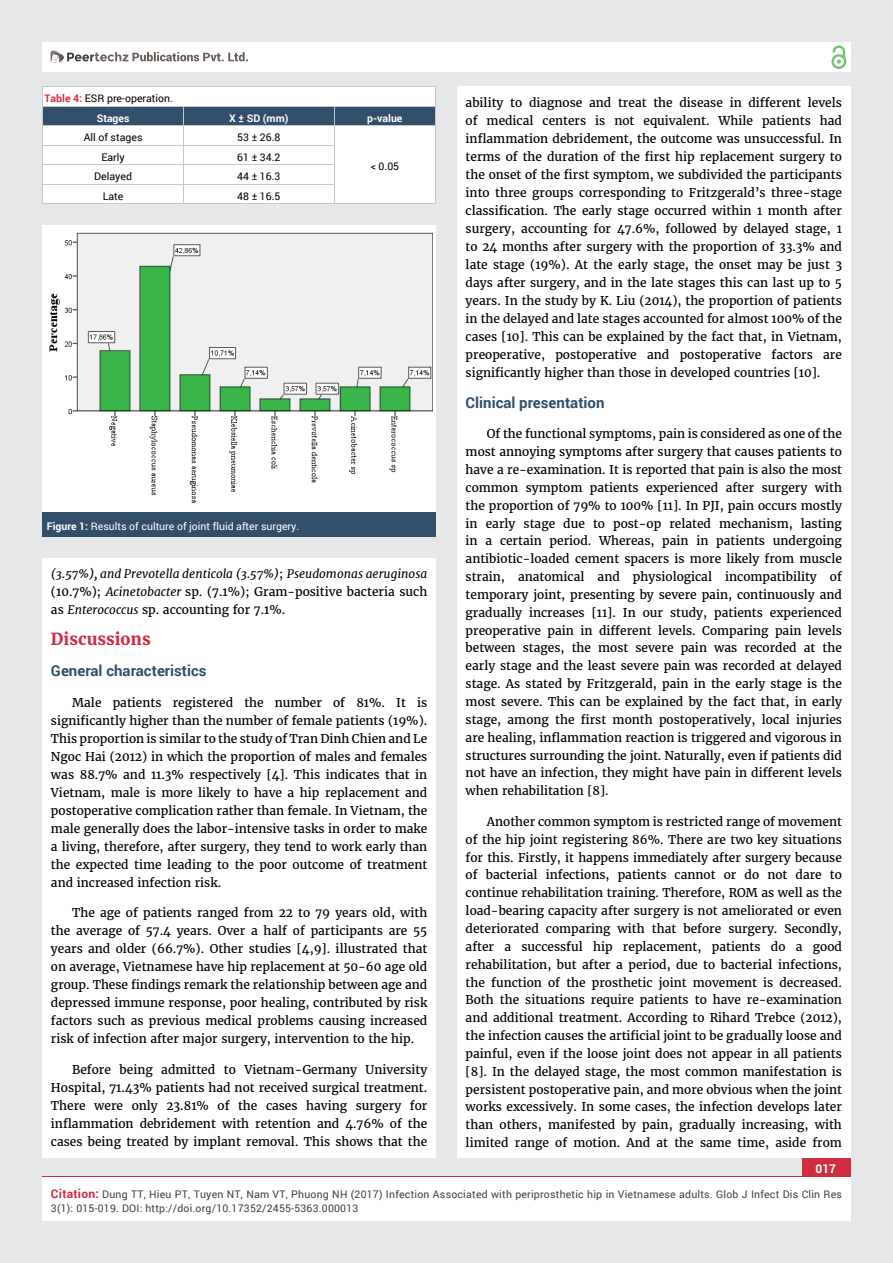
<style>
.page{position:relative;width:893px;height:1263px;background:#e6e7e8}
.page>*{position:absolute;margin:0;border:0;box-sizing:border-box;transform-origin:0 0}
.t1{font:700 16.5px "Merriweather";color:#cf2e41}
.t2{font:700 15px "Roboto";color:#314e6b}
.t3{font:12px/17.9px "Merriweather";color:#000;text-align:justify}
.t4{font:italic 12px/18px "Merriweather";color:#000;text-align:justify}
.t5{font:700 12px "Roboto";color:#fff}
.t6{font:10.5px/13.5px "Roboto";letter-spacing:.02em;color:#414042}
.t7{font:10.5px/19.5px "Roboto";color:#000}
.t8{font:10.5px "Roboto";color:#fff}
.t9{font:700 10.5px "Roboto";color:#fff}
.s1{font-weight:700;color:#cf2e41}
.s2{font-weight:700;color:#fff}
.s3{font-weight:700}
.s4{font-style:normal}
.s5{font-weight:700;font-size:12px;color:#cf2e41}
</style>
<div class="page">
<div style="left:42px;top:43px;width:808px;height:29px;background:#fff"></div>
<div style="left:831px;top:54px;width:15px;height:15px;border:2px solid #74c273;border-radius:50%"></div>
<svg style="left:831px;top:45px;width:15px;height:19px"></svg>
<div style="left:802px;top:1157px;width:48px;height:56px;background:#cf2e41"></div>
<svg style="left:49px;top:50px;width:199px;height:14px"></svg>
<div style="left:42px;top:1177px;width:808px;height:43px;background:#fff"></div>
<div style="left:42px;top:558px;width:394px;height:600px;background:#fff"></div>
<div style="left:457px;top:87px;width:393px;height:1071px;background:#fff"></div>
<div style="left:42px;top:225px;width:394px;height:287px;background:#fff"></div>
<div style="left:42px;top:512px;width:394px;height:25px;background:#314e6b"></div>
<img style="left:49px;top:232px;width:384px;height:272px">
<hr style="left:42px;top:87px;width:142px;height:1px;background:#c7c8ca">
<hr style="left:42px;top:106px;width:142px;height:1px;background:#c7c8ca">
<svg style="left:43px;top:87px;width:393px;height:117px;background:#dce1e5"></svg>
<p class="t7" style="left:97px;top:88px;width:78px;text-indent:-52px"><span class="s1">Table 4:</span> ESR pre-operation.<br><span class="s2">Stages</span></p>
<p class="t9" style="left:229px;top:111px;width:61px">X ± SD (mm)</p>
<p class="t9" style="left:367px;top:111px;width:37px">p-value</p>
<p class="t7" style="left:84px;top:127px;width:60px">All of stages</p>
<p class="t7" style="left:237px;top:127px;width:45px">53 ± 26.8</p>
<p class="t7" style="left:101px;top:147px;width:25px">Early</p>
<p class="t7" style="left:237px;top:147px;width:45px">61 ± 34.2</p>
<p class="t7" style="left:94px;top:166px;width:39px">Delayed</p>
<p class="t7" style="left:237px;top:166px;width:45px">44 ± 16.3</p>
<p class="t7" style="left:103px;top:186px;width:22px">Late</p>
<p class="t7" style="left:237px;top:186px;width:45px">48 ± 16.5</p>
<p class="t7" style="left:371px;top:156px;width:30px">&lt; 0.05</p>
<p class="t8" style="left:47px;top:519px;width:254px"><span class="s3">Figure 1:</span> Results of culture of joint fluid after surgery.</p>
<p class="t4" style="left:51px;top:565px;width:378px">(3.57%), and Prevotella denticola (3.57%)<span class="s4">;</span> Pseudomonas aeruginosa <span class="s4">(10.7%);</span> Acinetobacter <span class="s4">sp. (7.1%); Gram-positive bacteria such as</span> Enterococcus <span class="s4">sp. accounting for 7.1%.</span></p>
<h1 class="t1" style="left:51px;top:629px;width:101px">Discussions</h1>
<p class="t2" style="left:51px;top:660px;width:157px">General characteristics</p>
<p class="t3" style="left:51px;top:693px;width:378px;text-indent:21px">Male patients registered the number of 81%. It is significantly higher than the number of female patients (19%).<br>This proportion is similar to the study of Tran Dinh Chien and Le Ngoc Hai (2012) in which the proportion of males and females was 88.7% and 11.3% respectively [4]. This indicates that in Vietnam, male is more likely to have a hip replacement and postoperative complication rather than female. In Vietnam, the male generally does the labor-intensive tasks in order to make a living, therefore, after surgery, they tend to work early than the expected time leading to the poor outcome of treatment and increased infection risk.</p>
<p class="t3" style="left:51px;top:904px;width:378px;text-indent:21px">The age of patients ranged from 22 to 79 years old, with the average of 57.4 years. Over a half of participants are 55 years and older (66.7%). Other studies [4,9]. illustrated that on average, Vietnamese have hip replacement at 50-60 age old group. These findings remark the relationship between age and depressed immune response, poor healing, contributed by risk factors such as previous medical problems causing increased risk of infection after major surgery, intervention to the hip.</p>
<p class="t3" style="left:51px;top:1061px;width:378px;text-indent:21px">Before being admitted to Vietnam-Germany University Hospital, 71.43% patients had not received surgical treatment.<br>There were only 23.81% of the cases having surgery for inflammation debridement with retention and 4.76% of the cases being treated by implant removal. This shows that the</p>
<p class="t3" style="left:466px;top:94px;width:378px">ability to diagnose and treat the disease in different levels of medical centers is not equivalent. While patients had inflammation debridement, the outcome was unsuccessful. In terms of the duration of the first hip replacement surgery to the onset of the first symptom, we subdivided the participants into three groups corresponding to Fritzgerald’s three-stage classification. The early stage occurred within 1 month after surgery, accounting for 47.6%, followed by delayed stage, 1 to 24 months after surgery with the proportion of 33.3% and late stage (19%). At the early stage, the onset may be just 3 days after surgery, and in the late stages this can last up to 5 years. In the study by K. Liu (2014), the proportion of patients in the delayed and late stages accounted for almost 100% of the cases [10]. This can be explained by the fact that, in Vietnam, preoperative, postoperative and postoperative factors are significantly higher than those in developed countries [10].</p>
<p class="t2" style="left:466px;top:392px;width:140px">Clinical presentation</p>
<p class="t3" style="left:466px;top:425px;width:378px;text-indent:21px">Of the functional symptoms, pain is considered as one of the most annoying symptoms after surgery that causes patients to have a re-examination. It is reported that pain is also the most common symptom patients experienced after surgery with the proportion of 79% to 100% [11]. In PJI, pain occurs mostly in early stage due to post-op related mechanism, lasting in a certain period. Whereas, pain in patients undergoing antibiotic-loaded cement spacers is more likely from muscle strain, anatomical and physiological incompatibility of temporary joint, presenting by severe pain, continuously and gradually increases [11]. In our study, patients experienced preoperative pain in different levels. Comparing pain levels between stages, the most severe pain was recorded at the early stage and the least severe pain was recorded at delayed stage. As stated by Fritzgerald, pain in the early stage is the most severe. This can be explained by the fact that, in early stage, among the first month postoperatively, local injuries are healing, inflammation reaction is triggered and vigorous in structures surrounding the joint. Naturally, even if patients did not have an infection, they might have pain in different levels when rehabilitation [8].</p>
<p class="t3" style="left:466px;top:813px;width:378px;text-indent:21px">Another common symptom is restricted range of movement of the hip joint registering 86%. There are two key situations for this. Firstly, it happens immediately after surgery because of bacterial infections, patients cannot or do not dare to continue rehabilitation training. Therefore, ROM as well as the load-bearing capacity after surgery is not ameliorated or even deteriorated comparing with that before surgery. Secondly, after a successful hip replacement, patients do a good rehabilitation, but after a period, due to bacterial infections, the function of the prosthetic joint movement is decreased.<br>Both the situations require patients to have re-examination and additional treatment. According to Rihard Trebce (2012), the infection causes the artificial joint to be gradually loose and painful, even if the loose joint does not appear in all patients [8]. In the delayed stage, the most common manifestation is persistent postoperative pain, and more obvious when the joint works excessively. In some cases, the infection develops later than others, manifested by pain, gradually increasing, with limited range of motion. And at the same time, aside from</p>
<p class="t5" style="left:815px;top:1161px;width:22px">017</p>
<p class="t6" style="left:51px;top:1188px;width:792px"><span class="s5">Citation:</span> Dung TT, Hieu PT, Tuyen NT, Nam VT, Phuong NH (2017) Infection Associated with periprosthetic hip in Vietnamese adults. Glob J Infect Dis Clin Res<br>3(1): 015-019. DOI: http://doi.org/10.17352/2455-5363.000013</p>
</div>
